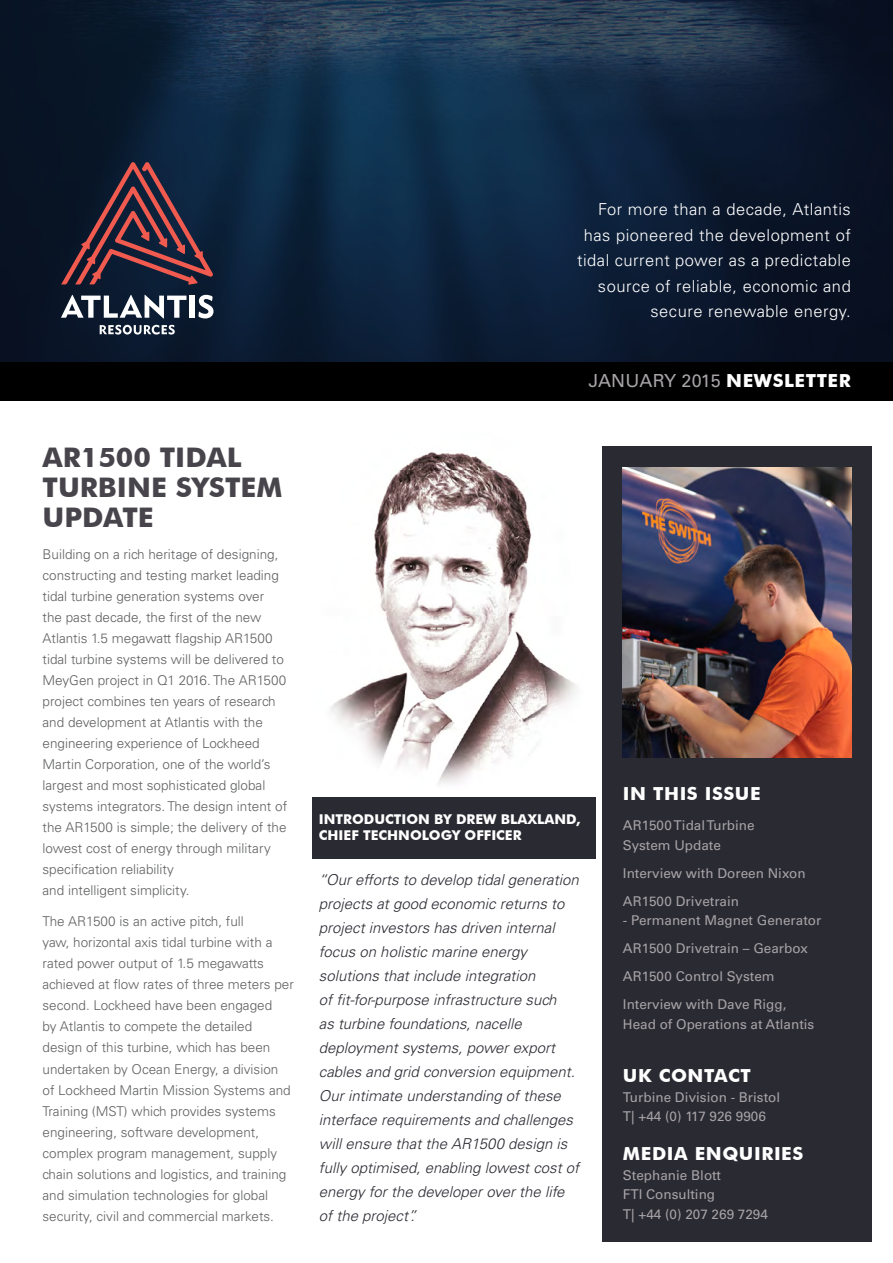
<style>
.page{position:relative;width:893px;height:1263px;background:#fff}
.page>*{position:absolute;margin:0;border:0;box-sizing:border-box;transform-origin:0 0}
.t1{font:700 27px/30px "Futura BT";color:#47454b;scale:1.04 1}
.t2{font:700 18px "Futura BT";letter-spacing:.03em;color:#fff;scale:1.04 1}
.t3{font:18px "Univers";letter-spacing:.01em;color:#a7a3a7}
.t4{font:300 16.5px/25.5px "Univers";letter-spacing:.03em;color:#fff;text-align:right}
.t5{font:italic 300 15px/24px "Univers";color:#2a2a32}
.t6{font:300 13.5px/21px "Univers";color:#5f6062}
.t7{font:13.5px/19.5px "Univers";color:#a7a3a7}
.t8{font:700 13.5px/16.2px "Futura BT";color:#fff}
.s1{font-family:"Futura BT";font-weight:700;color:#fff}
</style>
<div class="page">
<div style="left:312px;top:797px;width:283px;height:62px;background:#2a2a32"></div>
<div style="left:602px;top:446px;width:270px;height:796px;background:#2a2a32"></div>
<svg style="left:0;top:0;width:893px;height:363px;background:#0f2239"></svg>
<img style="left:331px;top:452px;width:246px;height:333px">
<img style="left:623px;top:468px;width:228px;height:289px">
<div style="left:190px;top:296px;width:5px;height:22px;background:#fff"></div>
<svg style="left:198px;top:295px;width:16px;height:23px"></svg>
<svg style="left:100px;top:325px;width:75px;height:10px"></svg>
<svg style="left:61px;top:295px;width:125px;height:23px"></svg>
<svg style="left:61px;top:162px;width:152px;height:123px;background:#3a2939"></svg>
<div style="left:0;top:363px;width:893px;height:38px;background:#000"></div>
<h1 class="t1" style="left:43px;top:442px;width:232px">AR1500 TIDAL<br>TURBINE SYSTEM<br>UPDATE</h1>
<p class="t6" style="left:43px;top:543px;width:246px">Building on a rich heritage of designing, constructing and testing market leading tidal turbine generation systems over<br>the past decade, the first of the new Atlantis 1.5 megawatt flagship AR1500 tidal turbine systems will be delivered to MeyGen project in Q1 2016. The AR1500 project combines ten years of research and development at Atlantis with the engineering experience of Lockheed Martin Corporation, one of the world’s largest and most sophisticated global systems integrators. The design intent of the AR1500 is simple; the delivery of the lowest cost of energy through military specification reliability<br>and intelligent simplicity.</p>
<p class="t6" style="left:43px;top:911px;width:253px">The AR1500 is an active pitch, full<br>yaw, horizontal axis tidal turbine with a rated power output of 1.5 megawatts achieved at flow rates of three meters per second. Lockheed have been engaged<br>by Atlantis to compete the detailed design of this turbine, which has been undertaken by Ocean Energy, a division<br>of Lockheed Martin Mission Systems and Training (MST) which provides systems engineering, software development, complex program management, supply chain solutions and logistics, and training and simulation technologies for global security, civil and commercial markets.</p>
<p class="t4" style="left:577px;top:197px;width:275px">For more than a decade, Atlantis has pioneered the development of tidal current power as a predictable source of reliable, economic and secure renewable energy.</p>
<h2 class="t3" style="left:588px;top:370px;width:264px">JANUARY 2015 <span class="s1">NEWSLETTER</span></h2>
<p class="t8" style="left:319px;top:810px;width:263px">I NTRODUCTION BY DREW BLAXLAND,<br>CHIEF TECH NOLOGY OFFICER</p>
<p class="t5" style="left:319px;top:868px;width:262px">“Our efforts to develop tidal generation projects at good economic returns to project investors has driven internal focus on holistic marine energy solutions that include integration<br>of fit-for-purpose infrastructure such<br>as turbine foundations, nacelle deployment systems, power export cables and grid conversion equipment.<br>Our intimate understanding of these interface requirements and challenges will ensure that the AR1500 design is fully optimised, enabling lowest cost of energy for the developer over the life of the project”.</p>
<h2 class="t2" style="left:623px;top:783px;width:120px">IN THIS ISSUE</h2>
<p class="t7" style="left:623px;top:816px;width:133px">AR1500 Tidal Turbine<br>System Update</p>
<p class="t7" style="left:623px;top:859px;width:184px;line-height:28px">Interview with Doreen Nixon<br>AR1500 Drivetrain</p>
<p class="t7" style="left:623px;top:906px;width:200px;line-height:28px">- Permanent Magnet Generator<br>AR1500 Drivetrain – Gearbox<br>AR1500 Control System<br>Interview with Dave Rigg,</p>
<p class="t7" style="left:623px;top:1014px;width:193px">Head of Operations at Atlantis</p>
<h2 class="t2" style="left:623px;top:1065px;width:91px">UK CONTACT</h2>
<p class="t7" style="left:623px;top:1087px;width:159px">Turbine Division - Bristol<br>T| +44 (0) 117 926 9906</p>
<h2 class="t2" style="left:623px;top:1143px;width:174px">MEDIA ENQUIRIES</h2>
<p class="t7" style="left:623px;top:1165px;width:146px">Stephanie Blott<br>FTI Consulting<br>T| +44 (0) 207 269 7294</p>
</div>
